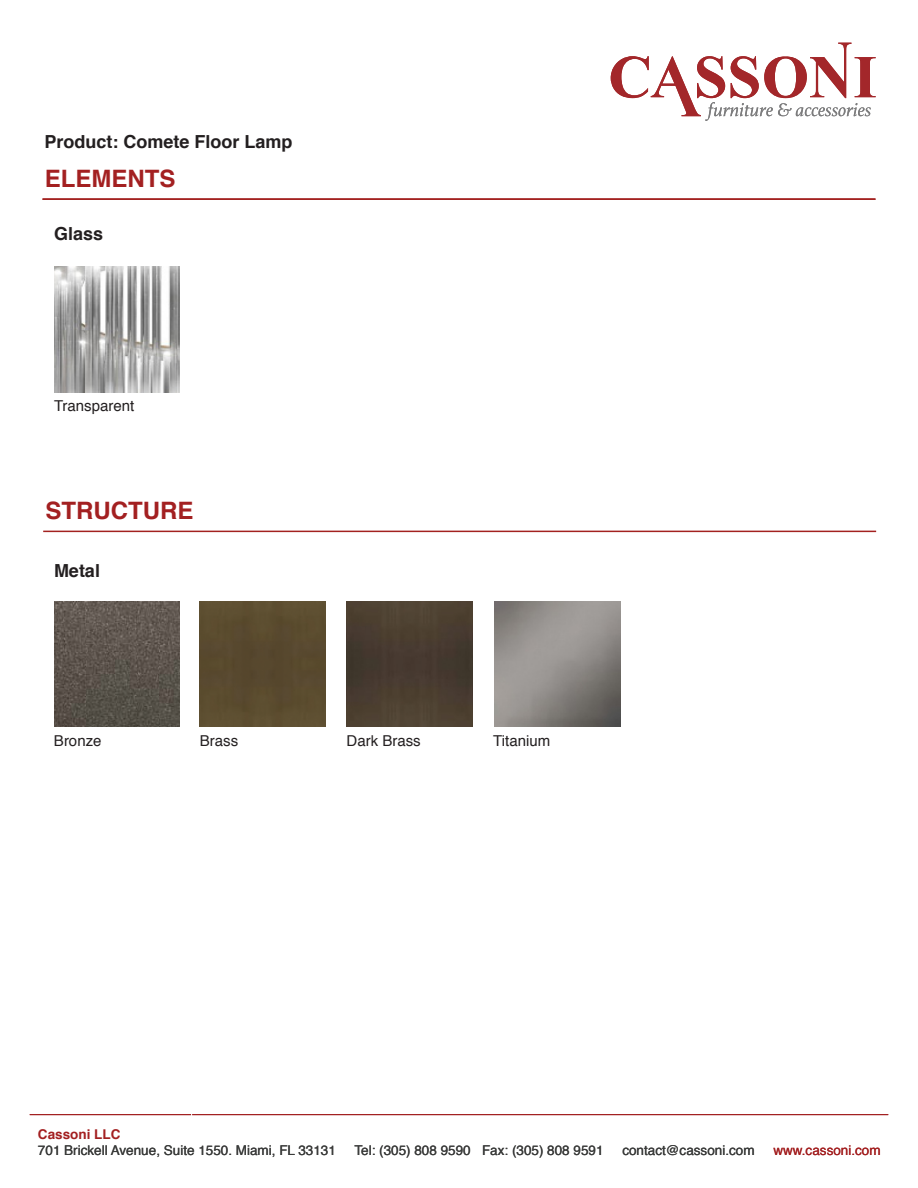
<style>
.page{position:relative;width:918px;height:1188px;background:#fff}
.page>*{position:absolute;margin:0;border:0;box-sizing:border-box;transform-origin:0 0}
.t1{font:700 24px "Helvetica";color:#a32021}
.t2{font:700 18px "Helvetica";color:#231f20}
.t3{font:15px "Helvetica";color:#231f20}
.t4{font:13.5px "Helvetica";color:#3b3c3b}
.t5{font:13.5px "Helvetica";color:#a32021}
.t6{font:700 13.5px "Helvetica";color:#a32021}
</style>
<div class="page">
<hr style="left:30px;top:1114px;width:858px;height:1px;background:#a32122">
<svg style="left:191px;top:1114px;width:13px;height:2px"></svg>
<hr style="left:43px;top:198px;width:832px;height:2px;background:#a3211f">
<svg style="left:611px;top:43px;width:265px;height:78px"></svg>
<hr style="left:43px;top:531px;width:833px;height:1px;background:#a3211f">
<img style="left:54px;top:267px;width:126px;height:125px">
<div style="left:200px;top:601px;width:125px;height:126px;background:#5a4b2f"></div>
<img style="left:54px;top:601px;width:126px;height:126px">
<img style="left:494px;top:601px;width:126px;height:125px">
<img style="left:347px;top:601px;width:125px;height:126px">
<h2 class="t2" style="left:45px;top:127px;width:250px">Product: Comete Floor Lamp</h2>
<h1 class="t1" style="left:45px;top:159px;width:132px">ELEMENTS</h1>
<h2 class="t2" style="left:54px;top:219px;width:51px">Glass</h2>
<p class="t3" style="left:54px;top:394px;width:82px">Transparent</p>
<h1 class="t1" style="left:45px;top:491px;width:149px">STRUCTURE</h1>
<h2 class="t2" style="left:54px;top:556px;width:48px">Metal</h2>
<p class="t3" style="left:54px;top:729px;width:49px">Bronze</p>
<p class="t3" style="left:200px;top:729px;width:40px">Brass</p>
<p class="t3" style="left:347px;top:729px;width:76px">Dark Brass</p>
<p class="t3" style="left:493px;top:729px;width:58px">Titanium</p>
<p class="t6" style="left:38px;top:1124px;width:84px">Cassoni LLC</p>
<p class="t4" style="left:38px;top:1140px;width:299px">701 Brickell Avenue, Suite 1550. Miami, FL 33131</p>
<p class="t4" style="left:354px;top:1140px;width:251px">Tel: (305) 808 9590 Fax: (305) 808 9591</p>
<p class="t4" style="left:622px;top:1140px;width:134px">contact@cassoni.com</p>
<p class="t5" style="left:773px;top:1140px;width:109px">www.cassoni.com</p>
</div>
